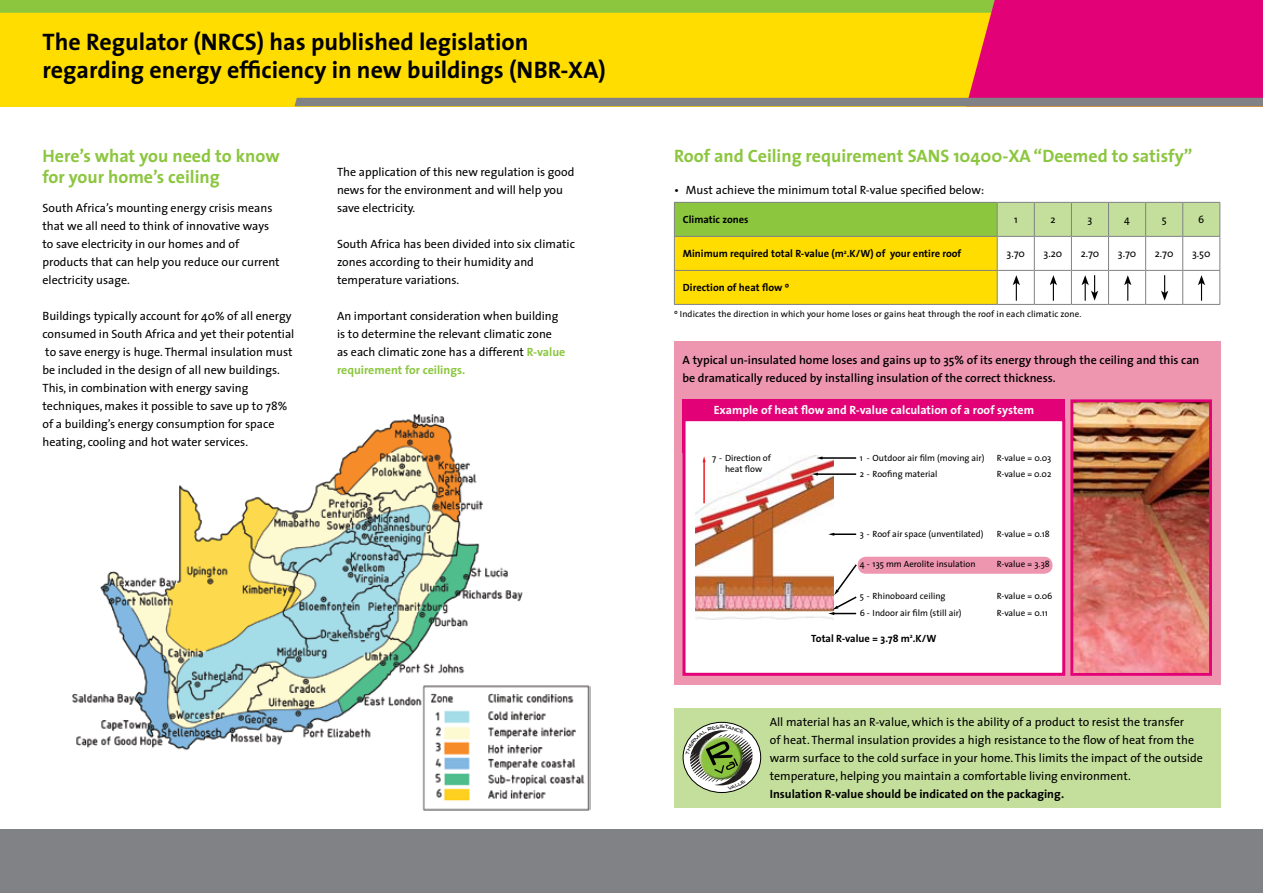
<style>
.page{position:relative;width:1263px;height:893px;background:#fff}
.page>*{position:absolute;margin:0;border:0;box-sizing:border-box;transform-origin:0 0}
.t1{font:700 24px/28.8px "The Sans";color:#000}
.t2{font:700 18px/21px "The Sans";color:#8cc63f}
.t3{font:12px/18px "The Sans";color:#000}
.t4{font:600 12px/18px "The Sans";color:#000}
.t5{font:700 12px "The Sans";color:#fff}
.t6{font:700 12px "The Sans";color:#000}
.t7{font:700 10.5px "The Sans";color:#000}
.t8{font:10.5px "The Sans";letter-spacing:-.005em;color:#000}
.t9{font:9px/17.9px "The Sans";color:#000}
.s1{font-weight:700;color:#8cc63f}
</style>
<div class="page">
<div style="left:0;top:829px;width:1263px;height:64px;background:#808285"></div>
<svg style="left:0;top:0;width:1263px;height:106px;background:#e6a826"></svg>
<img style="left:72px;top:414px;width:519px;height:397px">
<hr style="left:674px;top:304px;width:323px;height:1px;background:#808285">
<hr style="left:997px;top:304px;width:37px;height:1px;background:#808285">
<hr style="left:1034px;top:304px;width:37px;height:1px;background:#808285">
<hr style="left:1071px;top:304px;width:37px;height:1px;background:#808285">
<hr style="left:1108px;top:304px;width:38px;height:1px;background:#808285">
<hr style="left:1146px;top:304px;width:37px;height:1px;background:#808285">
<hr style="left:1183px;top:304px;width:37px;height:1px;background:#808285">
<svg style="left:674px;top:202px;width:546px;height:102px"></svg>
<div style="left:674px;top:708px;width:546px;height:100px;background:#c4df9b"></div>
<svg style="left:683px;top:722px;width:78px;height:70px"></svg>
<div style="left:683px;top:722px;width:78px;height:71px;border:1px solid #000;border-radius:50%"></div>
<div style="left:674px;top:341px;width:546px;height:343px;background:#ee95b0"></div>
<img style="left:1074px;top:403px;width:134px;height:269px">
<div style="left:1070px;top:399px;width:142px;height:277px;border:3px solid #e20177"></div>
<div style="left:682px;top:399px;width:383px;height:54px;background:#e20177"></div>
<div style="left:682px;top:418px;width:383px;height:258px;background:#fff;border:3px solid #e20177"></div>
<img style="left:695px;top:455px;width:139px;height:165px">
<div style="left:857px;top:557px;width:195px;height:17px;background:#ee95b0;border-radius:9px"></div>
<svg style="left:702px;top:456px;width:4px;height:6px"></svg>
<hr style="left:703px;top:461px;width:2px;height:42px;background:#ed1c24">
<svg style="left:816px;top:456px;width:6px;height:3px"></svg>
<hr style="left:821px;top:457px;width:35px;height:2px;background:#000">
<svg style="left:812px;top:473px;width:6px;height:3px"></svg>
<hr style="left:817px;top:473px;width:39px;height:2px;background:#000">
<svg style="left:828px;top:533px;width:6px;height:3px"></svg>
<hr style="left:833px;top:533px;width:23px;height:2px;background:#000">
<svg style="left:828px;top:563px;width:30px;height:52px"></svg>
<svg style="left:686px;top:725px;width:67px;height:65px;background:#9cab86"></svg>
<h1 class="t1" style="left:43px;top:26px;width:565px">The Regulator (NRCS) has published legislation regarding energy efficiency in new buildings (NBR-XA)</h1>
<h2 class="t2" style="left:43px;top:145px;width:239px">Here’s what you need to know for your home’s ceiling</h2>
<h2 class="t2" style="left:674px;top:145px;width:520px">Roof and Ceiling requirement SANS 10400-XA “Deemed to satisfy”</h2>
<p class="t3" style="left:337px;top:162px;width:239px">The application of this new regulation is good news for the environment and will help you save electricity.</p>
<p class="t3" style="left:337px;top:234px;width:239px">South Africa has been divided into six climatic zones according to their humidity and temperature variations.</p>
<p class="t3" style="left:337px;top:306px;width:230px">An important consideration when building is to determine the relevant climatic zone as each climatic zone has a different <span class="s1">R-value requirement for ceilings.</span></p>
<p class="t3" style="left:674px;top:180px;width:312px">• Must achieve the minimum total R-value specified below:</p>
<p class="t3" style="left:43px;top:198px;width:239px">South Africa’s mounting energy crisis means that we all need to think of innovative ways to save electricity in our homes and of products that can help you reduce our current electricity usage.</p>
<p class="t3" style="left:43px;top:306px;width:253px">Buildings typically account for 40% of all energy consumed in South Africa and yet their potential to save energy is huge. Thermal insulation must be included in the design of all new buildings.<br>This, in combination with energy saving techniques, makes it possible to save up to 78% of a building’s energy consumption for space heating, cooling and hot water services.</p>
<p class="t7" style="left:683px;top:211px;width:67px">Climatic zones</p>
<p class="t8" style="left:1014px;top:211px;width:5px">1</p>
<p class="t8" style="left:1050px;top:211px;width:7px">2</p>
<p class="t8" style="left:1087px;top:211px;width:6px">3</p>
<p class="t8" style="left:1124px;top:211px;width:7px">4</p>
<p class="t8" style="left:1162px;top:211px;width:6px">5</p>
<p class="t8" style="left:1198px;top:211px;width:8px">6</p>
<p class="t7" style="left:683px;top:245px;width:280px">Minimum required total R-value (m<sup>2</sup>.K/W) of your entire roof</p>
<p class="t8" style="left:1006px;top:245px;width:20px">3.70</p>
<p class="t8" style="left:1043px;top:245px;width:20px">3.20</p>
<p class="t8" style="left:1081px;top:245px;width:20px">2.70</p>
<p class="t8" style="left:1118px;top:245px;width:20px">3.70</p>
<p class="t8" style="left:1155px;top:245px;width:20px">2.70</p>
<p class="t8" style="left:1192px;top:245px;width:20px">3.50</p>
<p class="t7" style="left:683px;top:279px;width:108px">Direction of heat flow º</p>
<p class="t9" style="left:674px;top:304px;width:409px">º Indicates the direction in which your home loses or gains heat through the roof in each climatic zone.</p>
<p class="t4" style="left:682px;top:351px;width:518px">A typical un-insulated home loses and gains up to 35% of its energy through the ceiling and this can be dramatically reduced by installing insulation of the correct thickness.</p>
<p class="t5" style="left:714px;top:400px;width:322px">Example of heat flow and R-value calculation of a roof system</p>
<p class="t9" style="left:860px;top:449px;width:126px">1 - Outdoor air film (moving air)</p>
<p class="t9" style="left:997px;top:450px;width:56px;line-height:16.2px">R-value = 0.03<br>R-value = 0.02</p>
<p class="t9" style="left:712px;top:452px;width:60px;line-height:10.8px;text-align:center">7 - Direction of heat flow</p>
<p class="t9" style="left:860px;top:465px;width:79px">2 - Roofing material</p>
<p class="t9" style="left:860px;top:525px;width:125px">3 - Roof air space (unventilated)</p>
<p class="t9" style="left:860px;top:555px;width:117px">4 - 135 mm Aerolite insulation</p>
<p class="t9" style="left:860px;top:586px;width:103px">5 - Rhinoboard ceiling<br>6 - Indoor air film (still air)</p>
<p class="t7" style="left:811px;top:629px;width:127px">Total R-value = 3.78 m<sup>2</sup>.K/W</p>
<p class="t9" style="left:997px;top:525px;width:54px">R-value = 0.18</p>
<p class="t9" style="left:997px;top:555px;width:54px">R-value = 3.38</p>
<p class="t9" style="left:997px;top:586px;width:57px">R-value = 0.06<br>R-value = 0.11</p>
<p class="t3" style="left:770px;top:712px;width:435px">All material has an R-value, which is the ability of a product to resist the transfer<br>of heat. Thermal insulation provides a high resistance to the flow of heat from the warm surface to the cold surface in your home. This limits the impact of the outside temperature, helping you maintain a comfortable living environment.</p>
<p class="t6" style="left:770px;top:784px;width:296px">Insulation R-value should be indicated on the packaging.</p>
</div>
